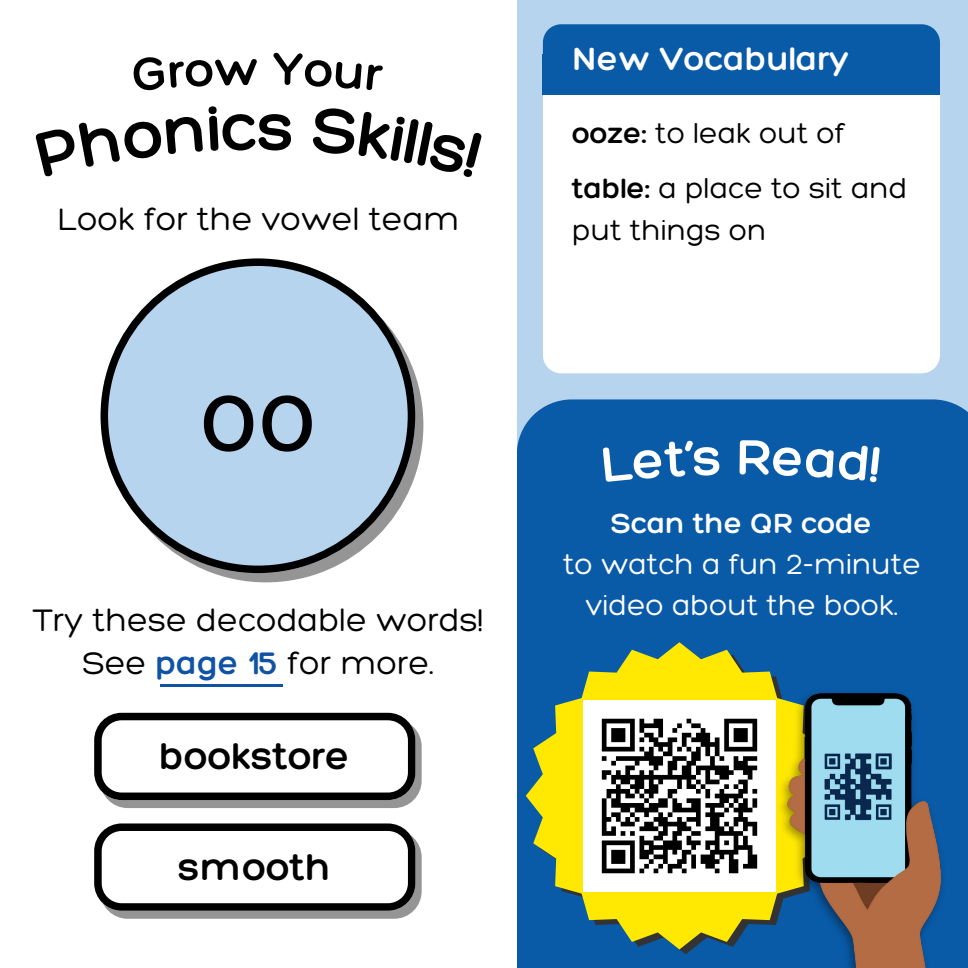
<style>
.page{position:relative;width:968px;height:968px;background:#fff}
.page>*{position:absolute;margin:0;border:0;box-sizing:border-box;transform-origin:0 0}
.t1{font:102.5px "Roboto";color:#000}
.t2{font:300 40px "Hero";color:#000}
.t3{font:300 35px "Hero";color:#fff}
.t4{font:300 33.75px/43.2px "Hero";color:#000;text-align:center}
.t5{font:300 30px/41.2px "Hero";color:#fff;text-align:center}
.t6{font:300 30px "Hero";color:#000}
.s1{color:#1052a4}
.s2{font-style:inherit}
</style>
<div class="page">
<svg style="left:101px;top:258px;width:314px;height:315px"></svg>
<div style="left:517px;top:0;width:451px;height:968px;background:#b6d4ee"></div>
<div style="left:517px;top:399px;width:451px;height:569px;background:#095ba8"></div>
<svg style="left:526px;top:642px;width:307px;height:307px;background:#8ea64d"></svg>
<img style="left:583px;top:700px;width:190px;height:191px">
<img style="left:773px;top:672px;width:177px;height:296px">
<div style="left:543px;top:95px;width:396px;height:278px;background:#fff"></div>
<div style="left:543px;top:24px;width:396px;height:31px;background:#095ba8"></div>
<div style="left:543px;top:55px;width:397px;height:40px;background:#095ba8"></div>
<div style="left:100px;top:719px;width:321px;height:89px;background:#959595;border-radius:27px"></div>
<svg style="left:94px;top:712px;width:321px;height:88px;background:#cbcbcb"></svg>
<div style="left:100px;top:829px;width:321px;height:89px;background:#959595;border-radius:27px"></div>
<svg style="left:94px;top:823px;width:321px;height:87px;background:#cdcdcd"></svg>
<hr style="left:160px;top:684px;width:122px;height:2px;background:#1052a4">
<div style="left:602px;top:440px;width:117px;height:42px;background:#095ba8"></div>
<div style="left:739px;top:440px;width:141px;height:42px;background:#095ba8"></div>
<p class="t4" style="left:58px;top:197px;width:403px">Look for the vowel team</p>
<p class="t1" style="left:199px;top:355px;width:118px">oo</p>
<p class="t4" style="left:33px;top:597px;width:452px">Try these decodable words!<br>See <span class="s1">page 15</span> for more.</p>
<p class="t2" style="left:159px;top:731px;width:192px">bookstore</p>
<p class="t2" style="left:178px;top:842px;width:154px">smooth</p>
<h2 class="t3" style="left:573px;top:37px;width:278px">New Vocabulary</h2>
<p class="t6" style="left:572px;top:115px;width:275px"><span class="s2">ooze:</span> to leak out of</p>
<p class="t6" style="left:572px;top:170px;width:337px"><span class="s2">table:</span> a place to sit and</p>
<p class="t6" style="left:572px;top:212px;width:196px">put things on</p>
<p class="t5" style="left:563px;top:501px;width:359px"><span class="s2">Scan the QR code<br></span>to watch a fun 2-minute video about the book.</p>
</div>
